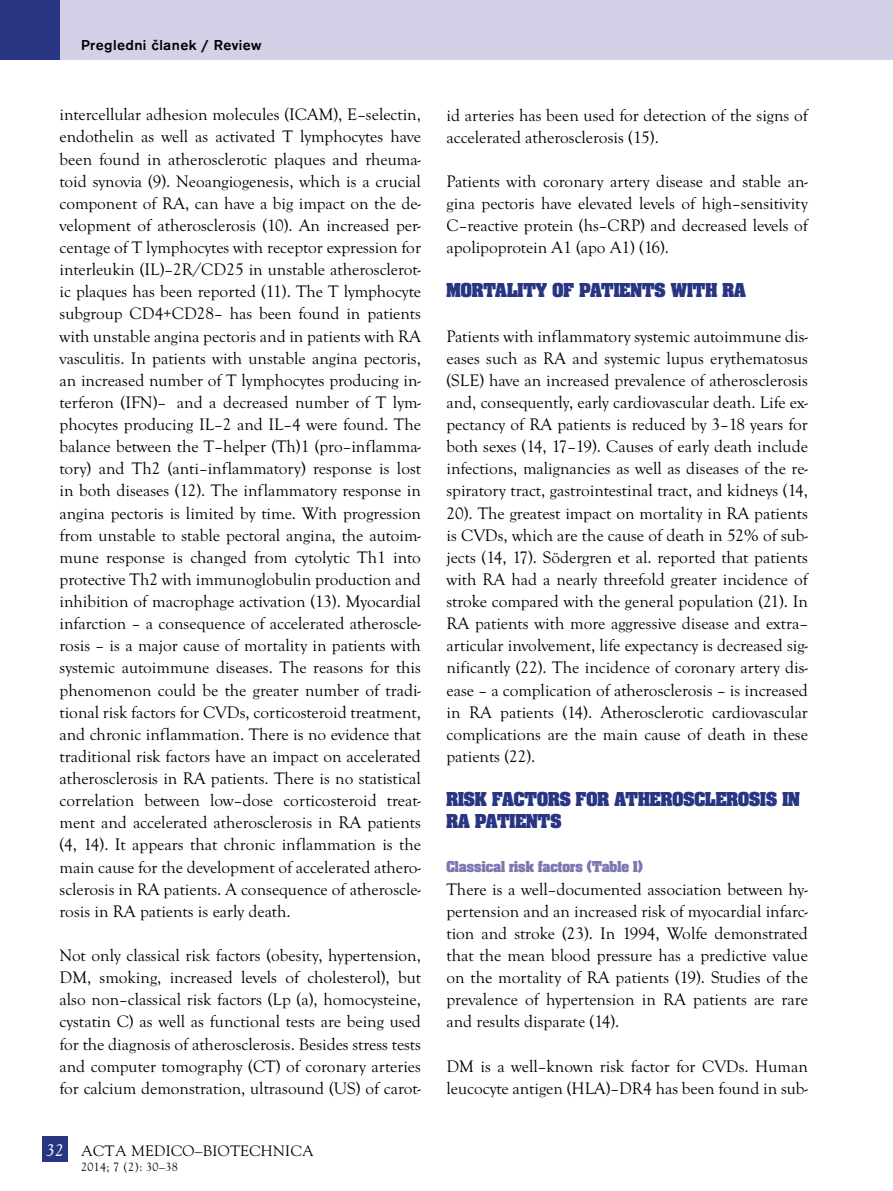
<style>
.page{position:relative;width:893px;height:1191px;background:#fff}
.page>*{position:absolute;margin:0;border:0;box-sizing:border-box;transform-origin:0 0}
.t1{font:700 21px/22px "Aachen PCE";color:#283583}
.t2{font:17.25px/22px "Goudy Old Sty TCE";color:#000;text-align:justify}
.t3{font:700 16.5px "Aachen PCE";color:#7b78b1}
.t4{font:15px "MM Goudy";letter-spacing:.025em;color:#000}
.t5{font:500 15px "Accius TCE";letter-spacing:.025em;color:#000}
.t6{font:12px "MM Goudy";letter-spacing:.025em;color:#000}
.s1{font-family:"Goudy Old Sty TCE";font-style:italic;font-size:18px;color:#fff}
</style>
<div class="page">
<div style="left:0;top:0;width:893px;height:60px;background:#d3d0e7"></div>
<div style="left:0;top:0;width:60px;height:60px;background:#283583"></div>
<div style="left:42px;top:1135px;width:26px;height:26px;background:#283583"></div>
<p class="t5" style="left:81px;top:36px;width:182px">Pregledni članek / Review</p>
<p class="t2" style="left:60px;top:104px;width:363px">intercellular adhesion molecules (ICAM), E–selectin, endothelin as well as activated T lymphocytes have been found in atherosclerotic plaques and rheuma&shy;toid synovia (9). Neoangiogenesis, which is a crucial component of RA, can have a big impact on the de&shy;velopment of atherosclerosis (10). An increased per&shy;centage of T lymphocytes with receptor expression for interleukin (IL)–2R/CD25 in unstable atherosclerot&shy;ic plaques has been reported (11). The T lymphocyte subgroup CD4+CD28– has been found in patients with unstable angina pectoris and in patients with RA vasculitis. In patients with unstable angina pectoris, an increased number of T lymphocytes producing in&shy;terferon (IFN)–γ and a decreased number of T lym&shy;phocytes producing IL–2 and IL–4 were found. The balance between the T–helper (Th)1 (pro–inflamma&shy;tory) and Th2 (anti–inflammatory) response is lost in both diseases (12). The inflammatory response in angina pectoris is limited by time. With progression from unstable to stable pectoral angina, the autoim&shy;mune response is changed from cytolytic Th1 into protective Th2 with immunoglobulin production and inhibition of macrophage activation (13). Myocardial infarction – a consequence of accelerated atheroscle&shy;rosis – is a major cause of mortality in patients with systemic autoimmune diseases. The reasons for this phenomenon could be the greater number of tradi&shy;tional risk factors for CVDs, corticosteroid treatment, and chronic inflammation. There is no evidence that traditional risk factors have an impact on accelerated atherosclerosis in RA patients. There is no statistical correlation between low–dose corticosteroid treat&shy;ment and accelerated atherosclerosis in RA patients (4, 14). It appears that chronic inflammation is the main cause for the development of accelerated athero&shy;sclerosis in RA patients. A consequence of atheroscle&shy;rosis in RA patients is early death.</p>
<p class="t2" style="left:60px;top:944px;width:363px">Not only classical risk factors (obesity, hypertension, DM, smoking, increased levels of cholesterol), but also non–classical risk factors (Lp (a), homocysteine, cystatin C) as well as functional tests are being used for the diagnosis of atherosclerosis. Besides stress tests and computer tomography (CT) of coronary arteries for calcium demonstration, ultrasound (US) of carot-</p>
<p class="t4" style="left:46px;top:1141px;width:269px"><span class="s1">32</span> ACTA MEDICO–BIOTECHNICA</p>
<p class="t6" style="left:81px;top:1159px;width:98px">2014; 7 (2): 30–38</p>
<p class="t2" style="left:446px;top:104px;width:363px">id arteries has been used for detection of the signs of accelerated atherosclerosis (15).</p>
<p class="t2" style="left:446px;top:170px;width:363px">Patients with coronary artery disease and stable an&shy;gina pectoris have elevated levels of high–sensitivity C–reactive protein (hs–CRP) and decreased levels of apolipoprotein A1 (apo A1) (16).</p>
<p class="t1" style="left:446px;top:280px;width:301px">MORTALITY OF PATIENTS WITH RA</p>
<p class="t2" style="left:446px;top:325px;width:363px">Patients with inflammatory systemic autoimmune dis&shy;eases such as RA and systemic lupus erythematosus (SLE) have an increased prevalence of atherosclerosis and, consequently, early cardiovascular death. Life ex&shy;pectancy of RA patients is reduced by 3–18 years for both sexes (14, 17–19). Causes of early death include infections, malignancies as well as diseases of the re&shy;spiratory tract, gastrointestinal tract, and kidneys (14, 20). The greatest impact on mortality in RA patients is CVDs, which are the cause of death in 52% of sub&shy;jects (14, 17). Södergren et al. reported that patients with RA had a nearly threefold greater incidence of stroke compared with the general population (21). In RA patients with more aggressive disease and extra– articular involvement, life expectancy is decreased sig&shy;nificantly (22). The incidence of coronary artery dis&shy;ease – a complication of atherosclerosis – is increased in RA patients (14). Atherosclerotic cardiovascular complications are the main cause of death in these patients (22).</p>
<p class="t1" style="left:446px;top:789px;width:355px">RISK FACTORS FOR ATHEROSCLEROSIS IN<br>RA PATIENTS</p>
<p class="t3" style="left:446px;top:858px;width:198px">Classical risk factors (Table 1)</p>
<p class="t2" style="left:446px;top:878px;width:363px">There is a well–documented association between hy&shy;pertension and an increased risk of myocardial infarc&shy;tion and stroke (23). In 1994, Wolfe demonstrated that the mean blood pressure has a predictive value on the mortality of RA patients (19). Studies of the prevalence of hypertension in RA patients are rare and results disparate (14).</p>
<p class="t2" style="left:446px;top:1055px;width:363px">DM is a well–known risk factor for CVDs. Human leucocyte antigen (HLA)–DR4 has been found in sub-</p>
</div>
